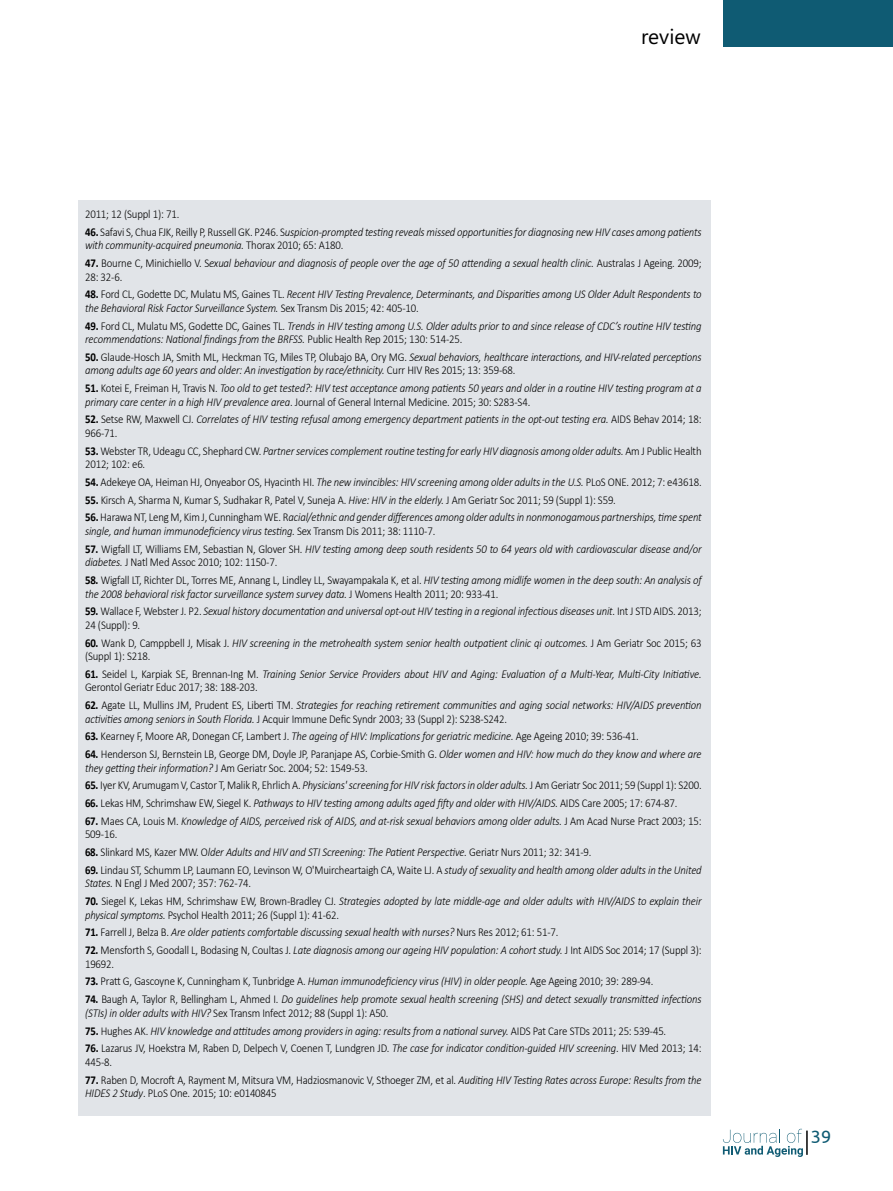
<style>
.page{position:relative;width:893px;height:1191px;background:#fff}
.page>*{position:absolute;margin:0;border:0;box-sizing:border-box;transform-origin:0 0}
.t1{font:21px "Segoe WP";color:#000}
.t2{font:18px "Ubuntu";color:#0f5b73}
.t3{font:italic 300 12px/13.5px "Calibri";letter-spacing:-.015em;color:#000;scale:.9 1}
.t4{font:300 12px/13.5px "Calibri";letter-spacing:-.015em;color:#000;scale:.9 1}
.s1{font-weight:700;font-style:normal}
.s2{font-style:normal}
.s3{font-weight:700}
.s4{font-style:italic}
</style>
<div class="page">
<div style="left:723px;top:0;width:170px;height:47px;background:#0f5b73"></div>
<svg style="left:723px;top:1128px;width:80px;height:29px"></svg>
<hr style="left:806px;top:1130px;width:2px;height:24px;background:#000">
<div style="left:78px;top:200px;width:632px;height:915px;background:#e1e4e8"></div>
<p class="t1" style="left:641px;top:22px;width:61px">review</p>
<p class="t4" style="left:85px;top:207px;width:106px">2011; 12 (Suppl 1): 71.</p>
<p class="t3" style="left:85px;top:225px;width:687px"><span class="s1">46.</span> <span class="s2">Safavi S, Chua FJK, Reilly P, Russell GK. P246. S</span>uspicion-prompted testing reveals missed opportunities for diagnosing new HIV cases among patients with community-acquired pneumonia. <span class="s2">Thorax 2010; 65: A180.</span></p>
<p class="t3" style="left:85px;top:256px;width:687px"><span class="s1">47.</span> <span class="s2">Bourne C, Minichiello V. S</span>exual behaviour and diagnosis of people over the age of 50 attending a sexual health clinic. <span class="s2">Australas J Ageing. 2009;<br>28: 32-6.</span></p>
<p class="t3" style="left:85px;top:287px;width:687px"><span class="s1">48.</span> <span class="s2">Ford CL, Godette DC, Mulatu MS, Gaines TL.</span> Recent HIV Testing Prevalence, Determinants, and Disparities among US Older Adult Respondents to the Behavioral Risk Factor Surveillance System. <span class="s2">Sex Transm Dis 2015; 42: 405-10.</span></p>
<p class="t3" style="left:85px;top:319px;width:687px"><span class="s1">49.</span> <span class="s2">Ford CL, Mulatu MS, Godette DC, Gaines TL.</span> Trends in HIV testing among U.S. Older adults prior to and since release of CDC’s routine HIV testing recommendations: National findings from the BRFSS. <span class="s2">Public Health Rep 2015; 130: 514-25.</span></p>
<p class="t3" style="left:85px;top:350px;width:687px"><span class="s1">50.</span> <span class="s2">Glaude-Hosch JA, Smith ML, Heckman TG, Miles TP, Olubajo BA, Ory MG.</span> Sexual behaviors, healthcare interactions, and HIV-related perceptions among adults age 60 years and older: An investigation by race/ethnicity. <span class="s2">Curr HIV Res 2015; 13: 359-68.</span></p>
<p class="t3" style="left:85px;top:381px;width:687px"><span class="s1">51.</span> <span class="s2">Kotei E, Freiman H, Travis N.</span> Too old to get tested?: HIV test acceptance among patients 50 years and older in a routine HIV testing program at a primary care center in a high HIV prevalence area<span class="s2">. Journal of General Internal Medicine. 2015; 30: S283-S4.</span></p>
<p class="t3" style="left:85px;top:412px;width:687px"><span class="s1">52.</span> <span class="s2">Setse RW, Maxwell CJ.</span> Correlates of HIV testing refusal among emergency department patients in the opt-out testing era. <span class="s2">AIDS Behav 2014; 18:<br>966-71.</span></p>
<p class="t3" style="left:85px;top:444px;width:687px"><span class="s1">53.</span> <span class="s2">Webster TR, Udeagu CC, Shephard CW.</span> Partner services complement routine testing for early HIV diagnosis among older adults. <span class="s2">Am J Public Health<br>2012; 102: e6.</span></p>
<p class="t4" style="left:85px;top:474px;width:687px"><span class="s3">54.</span> Adekeye OA, Heiman HJ, Onyeabor OS, Hyacinth HI. <span class="s4">The new invincibles: HIV screening among older adults in the U.S.</span> PLoS ONE. 2012; 7: e43618.</p>
<p class="t4" style="left:85px;top:492px;width:591px"><span class="s3">55.</span> Kirsch A, Sharma N, Kumar S, Sudhakar R, Patel V, Suneja A. <span class="s4">Hive: HIV in the elderly.</span> J Am Geriatr Soc 2011; 59 (Suppl 1): S59.</p>
<p class="t3" style="left:85px;top:510px;width:687px"><span class="s1">56.</span> <span class="s2">Harawa NT, Leng M, Kim J, Cunningham WE. R</span>acial/ethnic and gender differences among older adults in nonmonogamous partnerships, time spent single, and human immunodeficiency virus testing. <span class="s2">Sex Transm Dis 2011; 38: 1110-7.</span></p>
<p class="t3" style="left:85px;top:542px;width:687px"><span class="s1">57.</span> <span class="s2">Wigfall LT, Williams EM, Sebastian N, Glover SH.</span> HIV testing among deep south residents 50 to 64 years old with cardiovascular disease and/or diabetes. <span class="s2">J Natl Med Assoc 2010; 102: 1150-7.</span></p>
<p class="t3" style="left:85px;top:573px;width:687px"><span class="s1">58.</span> <span class="s2">Wigfall LT, Richter DL, Torres ME, Annang L, Lindley LL, Swayampakala K, et al.</span> HIV testing among midlife women in the deep south: An analysis of the 2008 behavioral risk factor surveillance system survey data. <span class="s2">J Womens Health 2011; 20: 933-41.</span></p>
<p class="t3" style="left:85px;top:604px;width:687px"><span class="s1">59.</span> <span class="s2">Wallace F, Webster J. P2.</span> Sexual history documentation and universal opt-out HIV testing in a regional infectious diseases unit. <span class="s2">Int J STD AIDS. 2013;<br>24 (Suppl): 9.</span></p>
<p class="t3" style="left:85px;top:635px;width:687px"><span class="s1">60.</span> <span class="s2">Wank D, Camppbell J, Misak J.</span> HIV screening in the metrohealth system senior health outpatient clinic qi outcomes. <span class="s2">J Am Geriatr Soc 2015; 63 (Suppl 1): S218.</span></p>
<p class="t3" style="left:85px;top:667px;width:687px"><span class="s1">61.</span> <span class="s2">Seidel L, Karpiak SE, Brennan-Ing M.</span> Training Senior Service Providers about HIV and Aging: Evaluation of a Multi-Year, Multi-City Initiative.<br><span class="s2">Gerontol Geriatr Educ 2017; 38: 188-203.</span></p>
<p class="t3" style="left:85px;top:698px;width:687px"><span class="s1">62.</span> <span class="s2">Agate LL, Mullins JM, Prudent ES, Liberti TM.</span> Strategies for reaching retirement communities and aging social networks: HIV/AIDS prevention activities among seniors in South Florida. <span class="s2">J Acquir Immune Defic Syndr 2003; 33 (Suppl 2): S238-S242.</span></p>
<p class="t4" style="left:85px;top:729px;width:617px"><span class="s3">63.</span> Kearney F, Moore AR, Donegan CF, Lambert J. <span class="s4">The ageing of HIV: Implications for geriatric medicine.</span> Age Ageing 2010; 39: 536-41.</p>
<p class="t4" style="left:85px;top:746px;width:687px"><span class="s3">64.</span> Henderson SJ, Bernstein LB, George DM, Doyle JP, Paranjape AS, Corbie-Smith G. <span class="s4">Older women and HIV: how much do they know and where are they getting their information?</span> J Am Geriatr Soc. 2004; 52: 1549-53.</p>
<p class="t4" style="left:85px;top:778px;width:687px"><span class="s3">65.</span> Iyer KV, Arumugam V, Castor T, Malik R, Ehrlich A. <span class="s4">Physicians' screening for HIV risk factors in older adults.</span> J Am Geriatr Soc 2011; 59 (Suppl 1): S200.</p>
<p class="t3" style="left:85px;top:796px;width:660px"><span class="s1">66.</span> <span class="s2">Lekas HM, Schrimshaw EW, Siegel K.</span> Pathways to HIV testing among adults aged fifty and older with HIV/AIDS<span class="s2">. AIDS Care 2005; 17: 674-87.</span></p>
<p class="t3" style="left:85px;top:814px;width:687px"><span class="s1">67.</span> <span class="s2">Maes CA, Louis M.</span> Knowledge of AIDS, perceived risk of AIDS, and at-risk sexual behaviors among older adults. <span class="s2">J Am Acad Nurse Pract 2003; 15:<br>509-16.</span></p>
<p class="t3" style="left:85px;top:845px;width:564px"><span class="s1">68.</span> <span class="s2">Slinkard MS, Kazer MW. O</span>lder Adults and HIV and STI Screening: The Patient Perspective. <span class="s2">Geriatr Nurs 2011; 32: 341-9.</span></p>
<p class="t4" style="left:85px;top:862px;width:687px"><span class="s3">69.</span> Lindau ST, Schumm LP, Laumann EO, Levinson W, O'Muircheartaigh CA, Waite LJ. A <span class="s4">study of sexuality and health among older adults in the United<br>States.</span> N Engl J Med 2007; 357: 762-74.</p>
<p class="t3" style="left:85px;top:894px;width:687px"><span class="s1">70.</span> <span class="s2">Siegel K, Lekas HM, Schrimshaw EW, Brown-Bradley CJ.</span> Strategies adopted by late middle-age and older adults with HIV/AIDS to explain their physical symptoms. <span class="s2">Psychol Health 2011; 26 (Suppl 1): 41-62.</span></p>
<p class="t3" style="left:85px;top:925px;width:528px"><span class="s1">71.</span> <span class="s2">Farrell J, Belza B.</span> Are older patients comfortable discussing sexual health with nurses? <span class="s2">Nurs Res 2012; 61: 51-7.</span></p>
<p class="t4" style="left:85px;top:942px;width:687px"><span class="s3">72.</span> Mensforth S, Goodall L, Bodasing N, Coultas J. <span class="s4">Late diagnosis among our ageing HIV population: A cohort study.</span> J Int AIDS Soc 2014; 17 (Suppl 3):<br>19692.</p>
<p class="t4" style="left:85px;top:974px;width:633px"><span class="s3">73.</span> Pratt G, Gascoyne K, Cunningham K, Tunbridge A. <span class="s4">Human immunodeficiency virus (HIV) in older people.</span> Age Ageing 2010; 39: 289-94.</p>
<p class="t3" style="left:85px;top:992px;width:687px"><span class="s1">74.</span> <span class="s2">Baugh A, Taylor R, Bellingham L, Ahmed I.</span> Do guidelines help promote sexual health screening (SHS) and detect sexually transmitted infections (STIs) in older adults with HIV? <span class="s2">Sex Transm Infect 2012; 88 (Suppl 1): A50.</span></p>
<p class="t3" style="left:85px;top:1023px;width:647px"><span class="s1">75.</span> <span class="s2">Hughes AK.</span> HIV knowledge and attitudes among providers in aging: results from a national survey. <span class="s2">AIDS Pat Care STDs 2011; 25: 539-45.</span></p>
<p class="t4" style="left:85px;top:1041px;width:687px"><span class="s3">76.</span> Lazarus JV, Hoekstra M, Raben D, Delpech V, Coenen T, Lundgren JD. <span class="s4">The case for indicator condition-guided HIV screening</span>. HIV Med 2013; 14:<br>445-8.</p>
<p class="t4" style="left:85px;top:1072px;width:687px"><span class="s3">77.</span> Raben D, Mocroft A, Rayment M, Mitsura VM, Hadziosmanovic V, Sthoeger ZM, et al. <span class="s4">Auditing HIV Testing Rates across Europe: Results from the<br>HIDES 2 Study</span>. PLoS One. 2015; 10: e0140845</p>
<h2 class="t2" style="left:811px;top:1125px;width:22px">39</h2>
</div>
